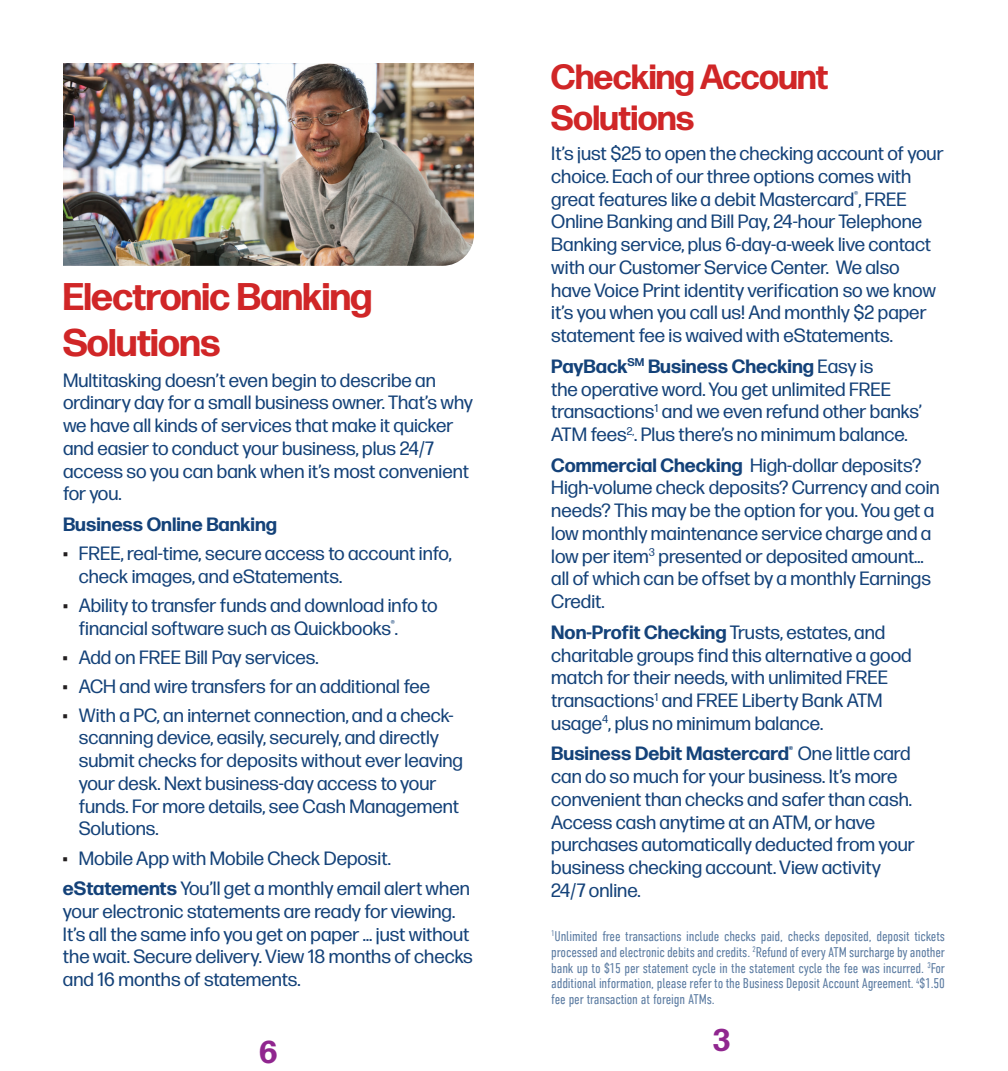
<style>
.page{position:relative;width:1008px;height:1071px;background:#fff}
.page>*{position:absolute;margin:0;border:0;box-sizing:border-box;transform-origin:0 0}
.t1{font:700 38.5px/45.5px "Forma DJR Display";color:#d02627}
.t2{font:700 35px/40.2px "Forma DJR Display";color:#d02627}
.t3{font:700 31.5px "Forma DJR Display";color:#90268f}
.t4{font:19.25px/22.8px "Forma DJR Text";color:#144279}
.t5{font:700 19.25px "Forma DJR Text";color:#144279}
.t6{font:300 14px/15.8px "DIN Condensed";letter-spacing:-.01em;color:#144279;text-align:justify}
.s1{color:#231f20}
.s2{font-weight:700}
</style>
<div class="page">
<img style="left:63px;top:63px;width:411px;height:203px">
<h1 class="t1" style="left:63px;top:271px;width:311px">Electronic Banking<br>Solutions</h1>
<p class="t4" style="left:63px;top:367px;width:412px">Multitasking doesn’t even begin to describe an ordinary day for a small business owner. That’s why we have all kinds of services that make it quicker and easier to conduct your business, plus 24/7 access so you can bank when it’s most convenient for you.</p>
<p class="t5" style="left:63px;top:510px;width:216px">Business Online Banking</p>
<p class="t4" style="left:79px;top:541px;width:375px;text-indent:-16px"><span class="s1">•</span> FREE, real-time, secure access to account info, check images, and eStatements.</p>
<p class="t4" style="left:79px;top:592px;width:360px;text-indent:-16px"><span class="s1">•</span> Ability to transfer funds and download info to financial software such as Quickbooks<sup>®</sup>.</p>
<p class="t4" style="left:63px;top:644px;width:257px"><span class="s1">•</span> Add on FREE Bill Pay services.</p>
<p class="t4" style="left:63px;top:673px;width:369px"><span class="s1">•</span> ACH and wire transfers for an additional fee</p>
<p class="t4" style="left:79px;top:702px;width:386px;text-indent:-16px"><span class="s1">•</span> With a PC, an internet connection, and a check&shy;scanning device, easily, securely, and directly submit checks for deposits without ever leaving your desk. Next business-day access to your funds. For more details, see Cash Management Solutions.</p>
<p class="t4" style="left:63px;top:841px;width:408px;line-height:30.6px"><span class="s1">•</span> Mobile App with Mobile Check Deposit. <span class="s2">eStatements</span> You’ll get a monthly email alert when</p>
<p class="t4" style="left:63px;top:899px;width:411px">your electronic statements are ready for viewing.<br>It’s all the same info you get on paper … just without the wait. Secure delivery. View 18 months of checks and 16 months of statements.</p>
<h2 class="t2" style="left:551px;top:54px;width:278px">Checking Account<br>Solutions</h2>
<p class="t4" style="left:551px;top:141px;width:394px">It’s just $25 to open the checking account of your choice. Each of our three options comes with great features like a debit Mastercard<sup>®</sup>, FREE Online Banking and Bill Pay, 24-hour Telephone Banking service, plus 6-day-a-week live contact with our Customer Service Center. We also have Voice Print identity verification so we know it’s you when you call us! And monthly $2 paper statement fee is waived with eStatements.</p>
<p class="t4" style="left:551px;top:353px;width:372px"><span class="s2">PayBack</span><sup>SM</sup> <span class="s2">Business Checking</span> Easy is<br>the operative word. You get unlimited FREE transactions<sup>1</sup> and we even refund other banks’ ATM fees<sup>2,</sup>. Plus there’s no minimum balance.</p>
<p class="t4" style="left:551px;top:452px;width:390px"><span class="s2">Commercial Checking</span> High-dollar deposits?<br>High-volume check deposits? Currency and coin needs? This may be the option for you. You get a low monthly maintenance service charge and a low per item<sup>3</sup> presented or deposited amount… all of which can be offset by a monthly Earnings Credit.</p>
<p class="t4" style="left:551px;top:619px;width:362px"><span class="s2">Non-Profit Checking</span> Trusts, estates, and charitable groups find this alternative a good match for their needs, with unlimited FREE transactions<sup>1</sup> and FREE Liberty Bank ATM usage<sup>4</sup>, plus no minimum balance.</p>
<p class="t4" style="left:551px;top:741px;width:365px"><span class="s2">Business Debit Mastercard</span><sup>®</sup> One little card can do so much for your business. It’s more convenient than checks and safer than cash.<br>Access cash anytime at an ATM, or have purchases automatically deducted from your business checking account. View activity 24/7 online.</p>
<p class="t6" style="left:551px;top:929px;width:395px"><sup>1</sup>Unlimited free transactions include checks paid, checks deposited, deposit tickets processed and electronic debits and credits. <sup>2</sup>Refund of every ATM surcharge by another bank up to $15 per statement cycle in the statement cycle the fee was incurred. <sup>3</sup>For additional information, please refer to the Business Deposit Account Agreement. <sup>4</sup>$1.50 fee per transaction at foreign ATMs.</p>
<h3 class="t3" style="left:260px;top:1028px;width:19px">6</h3>
<h3 class="t3" style="left:713px;top:1017px;width:18px">3</h3>
</div>
